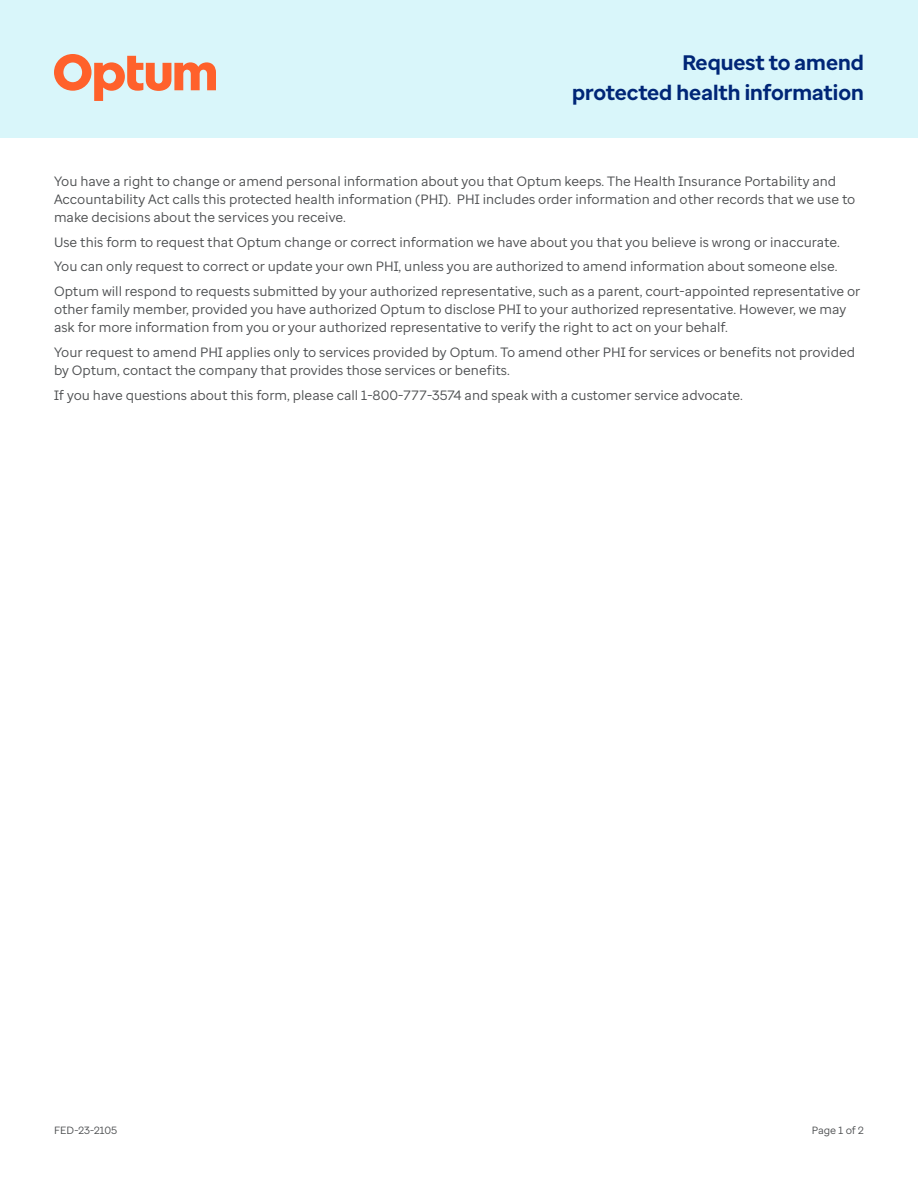
<style>
.page{position:relative;width:918px;height:1188px;background:#fff}
.page>*{position:absolute;margin:0;border:0;box-sizing:border-box;transform-origin:0 0}
.t1{font:700 21px/30px "Optum Sans";color:#002677;text-align:right}
.t2{font:13.5px/18px "Optum Sans";color:#4b4d4f}
.t3{font:10.5px "Optum Sans";color:#4b4d4f}
</style>
<div class="page">
<div style="left:0;top:0;width:918px;height:138px;background:#d9f6fa"></div>
<svg style="left:54px;top:54px;width:162px;height:47px"></svg>
<p class="t1" style="left:572px;top:48px;width:293px">Request to amend<br>protected health information</p>
<p class="t2" style="left:54px;top:172px;width:803px">You have a right to change or amend personal information about you that Optum keeps. The Health Insurance Portability and<br>Accountability Act calls this protected health information (PHI). PHI includes order information and other records that we use to make decisions about the services you receive.</p>
<p class="t2" style="left:54px;top:233px;width:787px">Use this form to request that Optum change or correct information we have about you that you believe is wrong or inaccurate.</p>
<p class="t2" style="left:54px;top:258px;width:785px">You can only request to correct or update your own PHI, unless you are authorized to amend information about someone else.</p>
<p class="t2" style="left:54px;top:282px;width:808px">Optum will respond to requests submitted by your authorized representative, such as a parent, court-appointed representative or other family member, provided you have authorized Optum to disclose PHI to your authorized representative. However, we may ask for more information from you or your authorized representative to verify the right to act on your behalf.</p>
<p class="t2" style="left:54px;top:343px;width:803px">Your request to amend PHI applies only to services provided by Optum. To amend other PHI for services or benefits not provided by Optum, contact the company that provides those services or benefits.</p>
<p class="t2" style="left:54px;top:386px;width:690px">If you have questions about this form, please call 1-800-777-3574 and speak with a customer service advocate.</p>
<p class="t3" style="left:54px;top:1123px;width:65px">FED-23-2105</p>
<p class="t3" style="left:812px;top:1123px;width:54px">Page 1 of 2</p>
</div>
